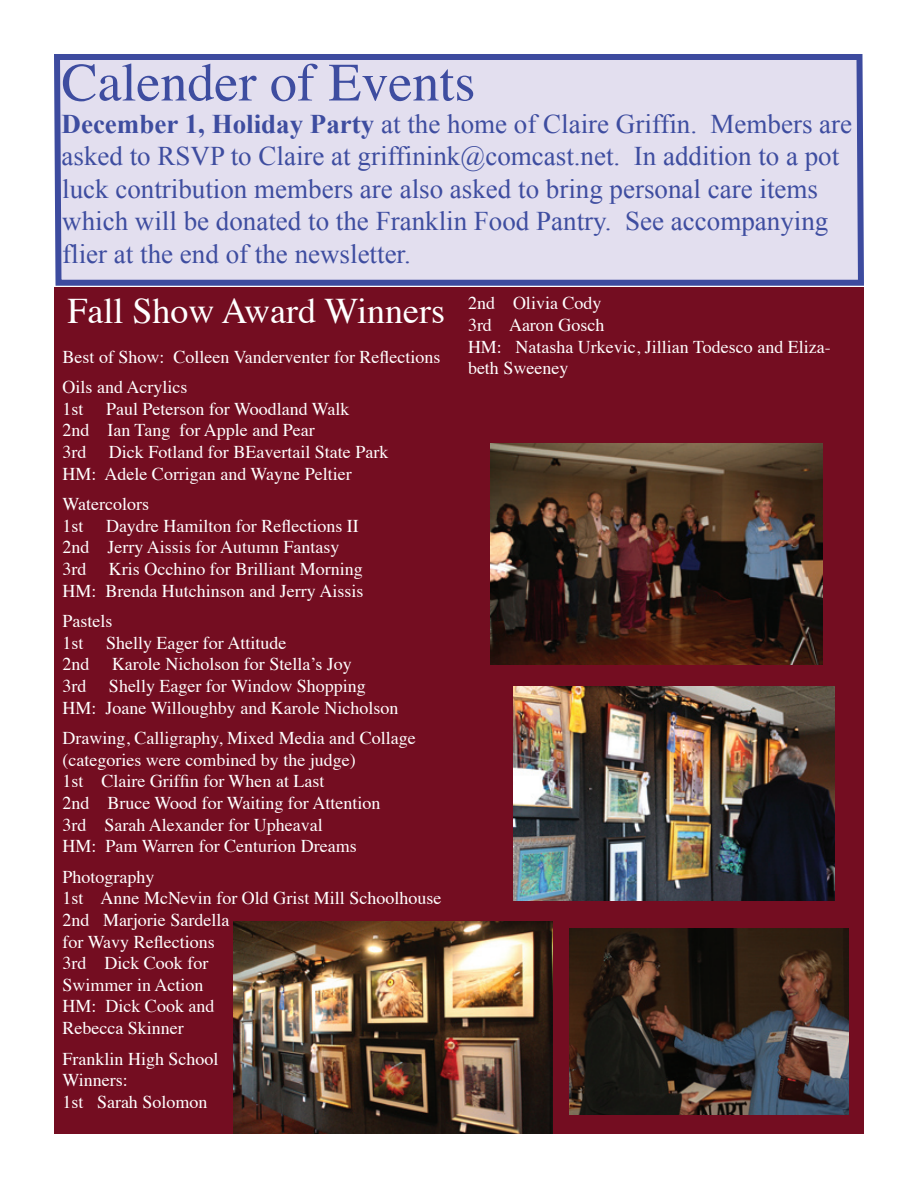
<style>
.page{position:relative;width:918px;height:1188px;background:#fff}
.page>*{position:absolute;margin:0;border:0;box-sizing:border-box;transform-origin:0 0}
.t1{font:54px "Times";color:#3e4da0}
.t2{font:36px "Times";color:#fff}
.t3{font:27px/32.4px "Times New Roman";color:#3e4da0}
.t4{font:18px/21.6px "Times";color:#fff}
.s1{font-weight:700}
</style>
<div class="page">
<svg style="left:54px;top:54px;width:810px;height:232px;background:#d8d5e9"></svg>
<div style="left:54px;top:287px;width:810px;height:847px;background:#740d21"></div>
<img style="left:234px;top:921px;width:319px;height:213px">
<img style="left:513px;top:686px;width:322px;height:215px">
<img style="left:570px;top:928px;width:279px;height:186px">
<img style="left:490px;top:444px;width:332px;height:221px">
<h1 class="t1" style="left:62px;top:32px;width:415px">Calender of Events</h1>
<p class="t3" style="left:62px;top:107px;width:792px"><span class="s1">December 1, Holiday Party</span> at the home of Claire Griffin. Members are asked to RSVP to Claire at griffinink@comcast.net. In addition to a pot luck contribution members are also asked to bring personal care items which will be donated to the Franklin Food Pantry. See accompanying flier at the end of the newsletter.</p>
<h2 class="t2" style="left:67px;top:277px;width:379px">Fall Show Award Winners</h2>
<p class="t4" style="left:63px;top:340px;width:380px;line-height:30.6px">Best of Show: Colleen Vanderventer for Reflections<br>Oils and Acrylics</p>
<p class="t4" style="left:63px;top:396px;width:23px">1st</p>
<p class="t4" style="left:468px;top:291px;width:364px">2nd Olivia Cody<br>3rd Aaron Gosch<br>HM: Natasha Urkevic, Jillian Todesco and Eliza&shy;beth Sweeney</p>
<p class="t4" style="left:63px;top:396px;width:288px;text-indent:44px">Paul Peterson for Woodland Walk<br>2nd Ian Tang for Apple and Pear<br>3rd</p>
<p class="t4" style="left:63px;top:440px;width:327px;text-indent:46px">Dick Fotland for BEavertail State Park<br>HM: Adele Corrigan and Wayne Peltier</p>
<p class="t4" style="left:63px;top:492px;width:88px">Watercolors<br>1st</p>
<p class="t4" style="left:63px;top:513px;width:298px;text-indent:44px">Daydre Hamilton for Reflections II<br>2nd Jerry Aissis for Autumn Fantasy<br>3rd</p>
<p class="t4" style="left:63px;top:557px;width:302px;text-align:right">Kris Occhino for Brilliant Morning<br>HM: Brenda Hutchinson and Jerry Aissis</p>
<p class="t4" style="left:63px;top:609px;width:52px">Pastels<br>1st</p>
<p class="t4" style="left:63px;top:630px;width:291px;text-indent:44px">Shelly Eager for Attitude<br>2nd Karole Nicholson for Stella’s Joy<br>3rd</p>
<p class="t4" style="left:63px;top:674px;width:337px;text-indent:46px">Shelly Eager for Window Shopping<br>HM: Joane Willoughby and Karole Nicholson</p>
<p class="t4" style="left:63px;top:726px;width:355px">Drawing, Calligraphy, Mixed Media and Collage (categories were combined by the judge)<br>1st Claire Griffin for When at Last<br>2nd Bruce Wood for Waiting for Attention<br>3rd Sarah Alexander for Upheaval<br>HM: Pam Warren for Centurion Dreams</p>
<p class="t4" style="left:63px;top:864px;width:380px">Photography<br>1st Anne McNevin for Old Grist Mill Schoolhouse<br>2nd Marjorie Sardella<br>for Wavy Reflections<br>3rd Dick Cook for<br>Swimmer in Action<br>HM: Dick Cook and<br>Rebecca Skinner</p>
<p class="t4" style="left:63px;top:1046px;width:158px">Franklin High School<br>Winners:<br>1st Sarah Solomon</p>
</div>
